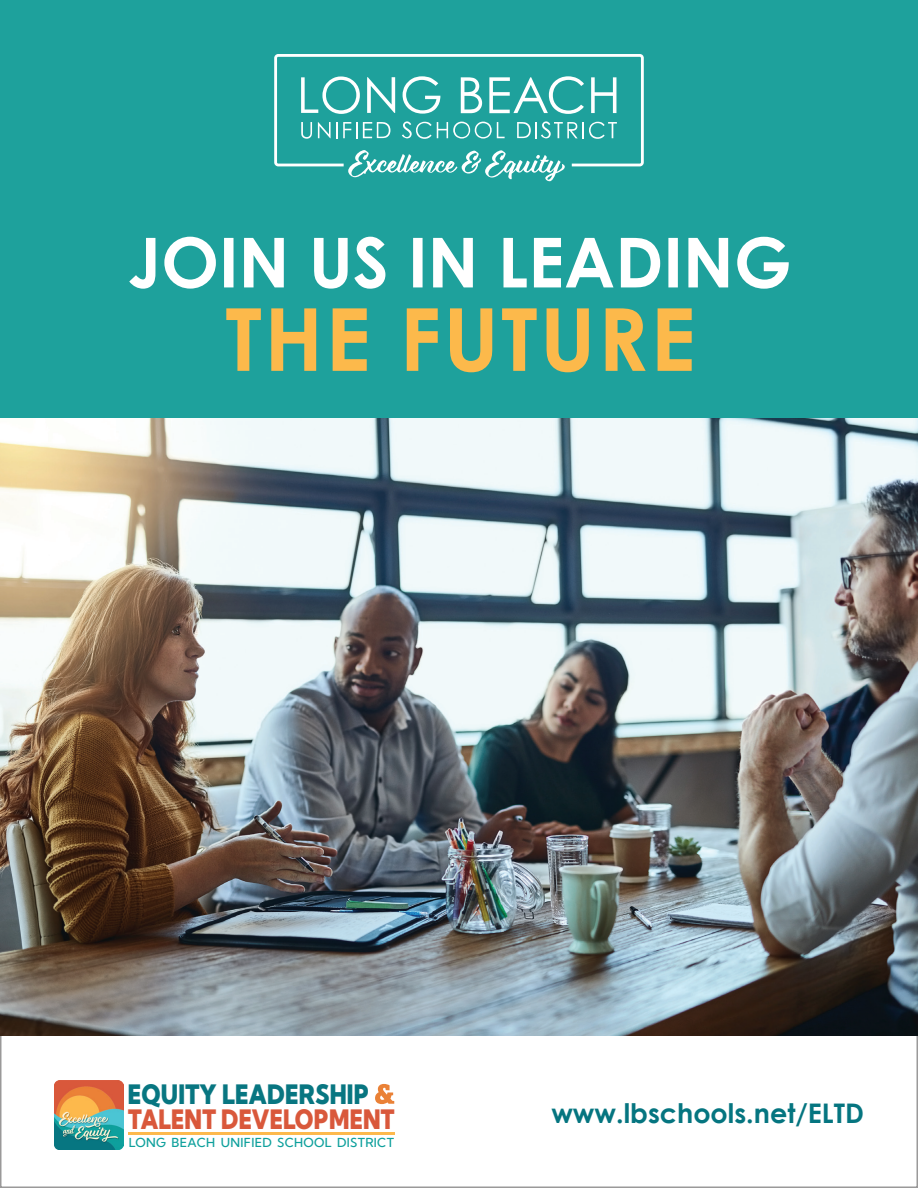
<style>
.page{position:relative;width:918px;height:1188px;background:#fff}
.page>*{position:absolute;margin:0;border:0;box-sizing:border-box;transform-origin:0 0}
.t1{font:700 27px "Century Gothic";color:#057580}
.t2{font:26.7px "Kumbh Sans";letter-spacing:.01em;color:#d9583b;scale:.84 1}
.t3{font:26.7px "Kumbh Sans";letter-spacing:.01em;color:#087681;scale:.86 1}
.t4{font:12.45px "Kumbh Sans";letter-spacing:.025em;color:#0ea09c}
</style>
<div class="page">
<div style="left:0;top:0;width:918px;height:432px;background:#1ea19c"></div>
<img style="left:0;top:418px;width:918px;height:618px">
<svg style="left:274px;top:54px;width:370px;height:127px"></svg>
<img style="left:128px;top:1133px;width:266px;height:2px">
<svg style="left:375px;top:1084px;width:19px;height:20px"></svg>
<img style="left:54px;top:1080px;width:69px;height:69px">
<svg style="left:129px;top:237px;width:660px;height:52px"></svg>
<svg style="left:226px;top:308px;width:466px;height:64px"></svg>
<p class="t3" style="left:128px;top:1077px;width:282px">EQUITY LEADERSHIP</p>
<p class="t2" style="left:128px;top:1103px;width:319px">TALENT DEVELOPMENT</p>
<p class="t4" style="left:129px;top:1135px;width:267px">LONG BEACH UNIFIED SCHOOL DISTRICT</p>
<p class="t1" style="left:551px;top:1093px;width:314px">www.lbschools.net/ELTD</p>
</div>
